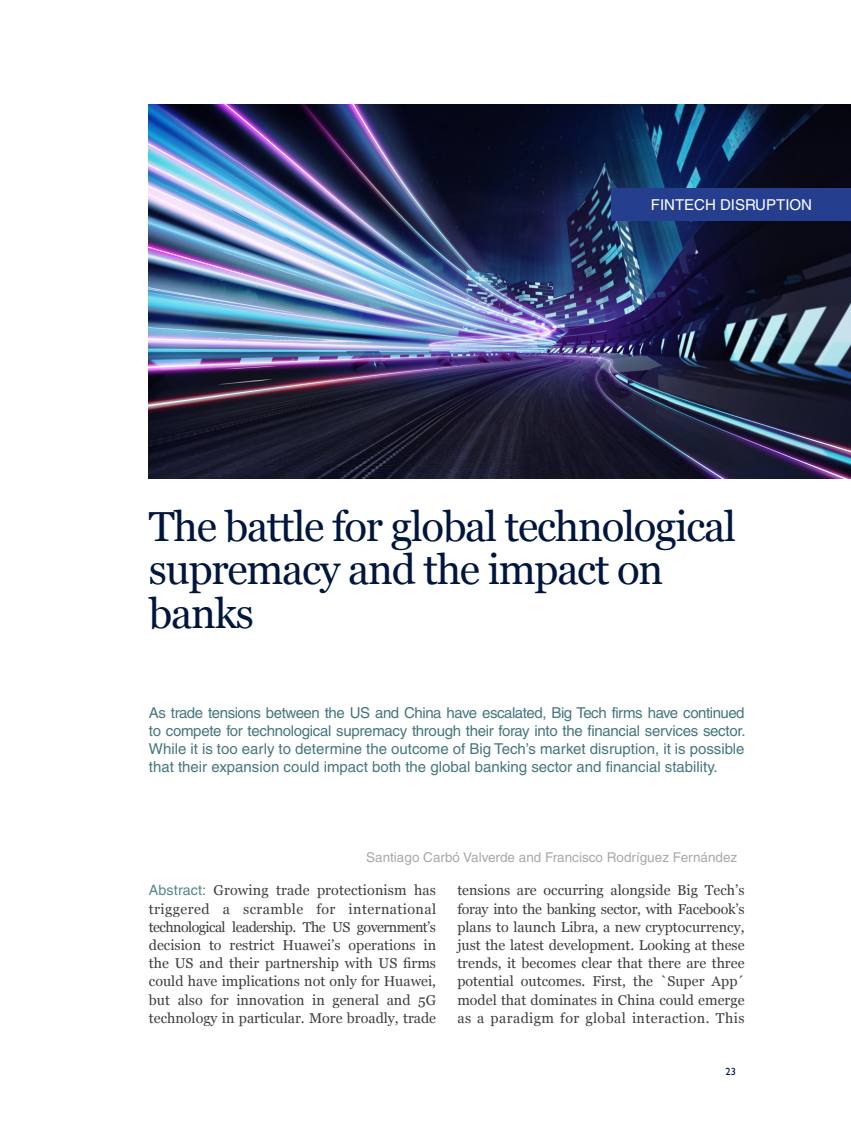
<style>
.page{position:relative;width:851px;height:1127px;background:#fff}
.page>*{position:absolute;margin:0;border:0;box-sizing:border-box;transform-origin:0 0}
._01_-_Título_artícul{font:42px/43.5px "Georgia";letter-spacing:-.03em;color:#00163d}
._02_-_Texto_introduc{font:15px/18px "Helvetica";color:#45777e;text-align:justify}
._03_-_Autor{font:15px "Helvetica";color:#fff}
._04_-_Texto_general{font:14.25px/18.1px "Georgia";color:#3e3e3f;text-align:justify}
._03_-_Autor-2{font:13.5px "Helvetica";color:#a8a9ad}
.t1{font:500 10.5px "Gill Sans MT Std";color:#00163d}
.s1{font-family:"Helvetica";color:#58858b}
</style>
<div class="page">
<img style="left:149px;top:104px;width:701px;height:374px">
<div style="left:611px;top:188px;width:239px;height:33px;background:#253f8e"></div>
<p class="_03_-_Autor" style="left:650px;top:196px;width:163px">FINTECH DISRUPTION</p>
<p class="_01_-_Título_artícul" style="left:149px;top:505px;width:588px">The battle for global technological supremacy and the impact on banks</p>
<p class="_02_-_Texto_introduc" style="left:149px;top:703px;width:598px">As trade tensions between the US and China have escalated, Big Tech firms have continued to compete for technological supremacy through their foray into the financial services sector.<br>While it is too early to determine the outcome of Big Tech’s market disruption, it is possible that their expansion could impact both the global banking sector and financial stability.</p>
<p class="_03_-_Autor-2" style="left:366px;top:850px;width:372px">Santiago Carbó Valverde and Francisco Rodríguez Fernández</p>
<p class="_04_-_Texto_general" style="left:149px;top:882px;width:289px"><span class="s1">Abstract:</span> Growing trade protectionism has triggered a scramble for international technological leadership. The US government’s decision to restrict Huawei’s operations in the US and their partnership with US firms could have implications not only for Huawei, but also for innovation in general and 5G technology in particular. More broadly, trade</p>
<p class="_04_-_Texto_general" style="left:457px;top:882px;width:289px">tensions are occurring alongside Big Tech’s foray into the banking sector, with Facebook’s plans to launch Libra, a new cryptocurrency, just the latest development. Looking at these trends, it becomes clear that there are three potential outcomes. First, the `Super App´ model that dominates in China could emerge as a paradigm for global interaction. This</p>
<p class="t1" style="left:725px;top:1065px;width:12px">23</p>
</div>
